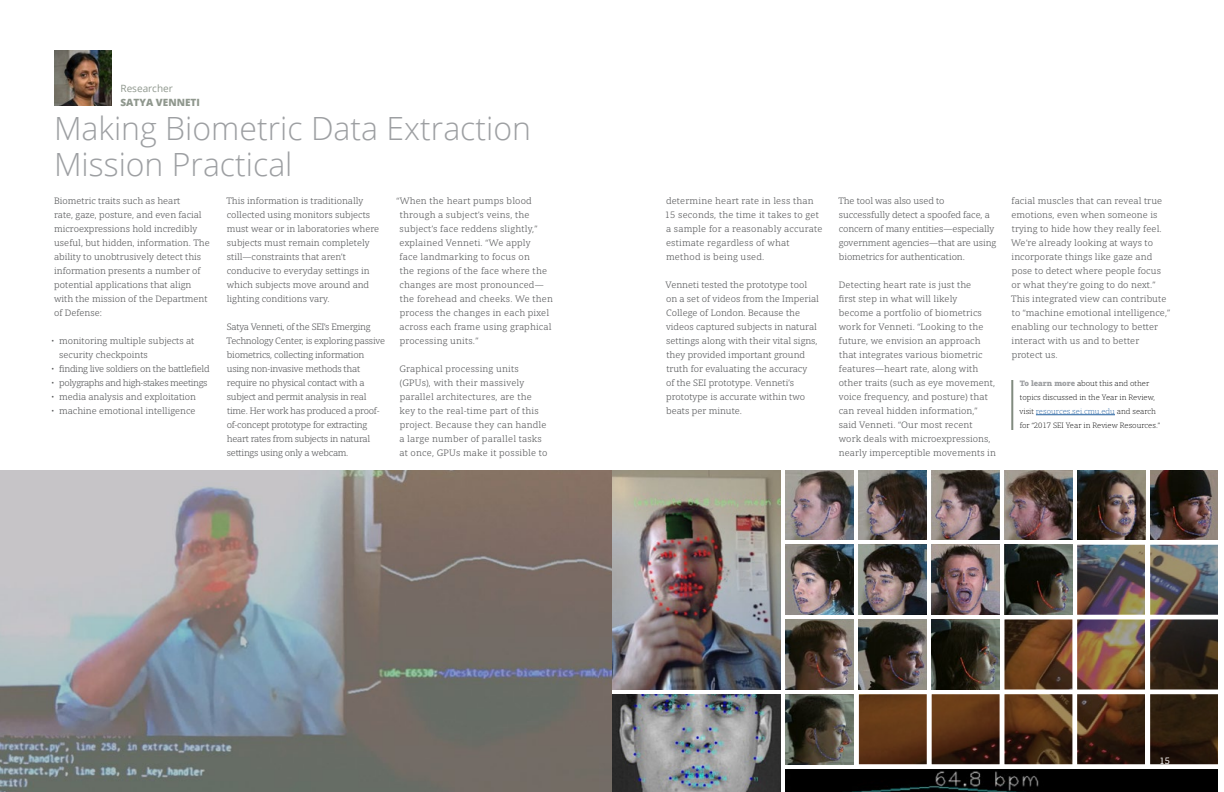
<style>
.page{position:relative;width:1224px;height:792px;background:#fff}
.page>*{position:absolute;margin:0;border:0;box-sizing:border-box;transform-origin:0 0}
.t1{font:300 32px/36px "Open Sans";color:#9d9fa2}
.t2{font:800 10px "Open Sans";color:#8f978d}
.t3{font:10px "Open Sans";color:#8f978d}
.t4{font:9px/14px "Open Serif";color:#58595b}
.t5{font:9px/14px "Open Serif";letter-spacing:.02em;color:#58595b}
.t6{font:9px/14px "Open Serif";letter-spacing:-.03em;color:#58595b}
.t7{font:9px "Open Serif";letter-spacing:-.04em;color:#58595b}
.t8{font:9px "Open Serif";color:#fff}
.t9{font:300 7.5px/14px "Open Serif";color:#000}
.s1{font-weight:900;color:#9d9fa2}
.s2{color:#215e9e}
</style>
<div class="page">
<img style="left:0;top:470px;width:612px;height:322px">
<img style="left:54px;top:50px;width:58px;height:56px">
<hr style="left:1011px;top:380px;width:2px;height:50px;background:#818b7f">
<hr style="left:1036px;top:415px;width:79px;height:1px;background:#215e9e">
<img style="left:786px;top:769px;width:432px;height:23px">
<img style="left:612px;top:470px;width:169px;height:219px">
<img style="left:612px;top:694px;width:169px;height:98px">
<img style="left:786px;top:470px;width:68px;height:70px">
<img style="left:786px;top:545px;width:68px;height:70px">
<img style="left:1077px;top:470px;width:68px;height:70px">
<img style="left:1150px;top:470px;width:68px;height:70px">
<img style="left:786px;top:620px;width:68px;height:69px">
<img style="left:786px;top:694px;width:68px;height:70px">
<img style="left:859px;top:470px;width:68px;height:70px">
<img style="left:932px;top:470px;width:68px;height:70px">
<img style="left:1004px;top:470px;width:68px;height:70px">
<img style="left:859px;top:545px;width:359px;height:219px">
<p class="t3" style="left:120px;top:82px;width:54px">Researcher</p>
<p class="t2" style="left:120px;top:95px;width:81px">SATYA VENNETI</p>
<h1 class="t1" style="left:54px;top:110px;width:479px">Making Biometric Data Extraction<br>Mission Practical</h1>
<p class="t4" style="left:54px;top:194px;width:157px">Biometric traits such as heart<br>rate, gaze, posture, and even facial microexpressions hold incredibly useful, but hidden, information. The ability to unobtrusively detect this information presents a number of potential applications that align with the mission of the Department of Defense:</p>
<p class="t4" style="left:59px;top:334px;width:137px;text-indent:-8px">• monitoring multiple subjects at security checkpoints</p>
<p class="t6" style="left:51px;top:362px;width:160px">• finding live soldiers on the battlefield</p>
<p class="t7" style="left:51px;top:377px;width:158px">• polygraphs and high-stakes meetings</p>
<p class="t4" style="left:51px;top:390px;width:147px">• media analysis and exploitation</p>
<p class="t4" style="left:51px;top:404px;width:146px">• machine emotional intelligence</p>
<p class="t4" style="left:226px;top:194px;width:154px">This information is traditionally collected using monitors subjects must wear or in laboratories where subjects must remain completely still—constraints that aren’t conducive to everyday settings in which subjects move around and lighting conditions vary.</p>
<p class="t6" style="left:226px;top:320px;width:160px">Satya Venneti, of the SEI’s Emerging Technology Center, is exploring passive biometrics, collecting information using non-invasive methods that require no physical contact with a subject and permit analysis in real time. Her work has produced a proof&shy;of-concept prototype for extracting heart rates from subjects in natural settings using only a webcam.</p>
<p class="t5" style="left:399px;top:194px;width:155px;text-indent:-3px">“When the heart pumps blood through a subject’s veins, the subject’s face reddens slightly,” explained Venneti. “We apply<br>face landmarking to focus on<br>the regions of the face where the changes are most pronounced— the forehead and cheeks. We then process the changes in each pixel across each frame using graphical processing units.”</p>
<p class="t5" style="left:399px;top:362px;width:150px">Graphical processing units (GPUs), with their massively parallel architectures, are the key to the real-time part of this project. Because they can handle a large number of parallel tasks at once, GPUs make it possible to</p>
<p class="t5" style="left:665px;top:194px;width:159px">determine heart rate in less than<br>15 seconds, the time it takes to get a sample for a reasonably accurate estimate regardless of what method is being used.</p>
<p class="t4" style="left:666px;top:278px;width:155px">Venneti tested the prototype tool on a set of videos from the Imperial<br>College of London. Because the videos captured subjects in natural settings along with their vital signs, they provided important ground truth for evaluating the accuracy<br>of the SEI prototype. Venneti’s prototype is accurate within two beats per minute.</p>
<p class="t4" style="left:838px;top:194px;width:159px">The tool was also used to successfully detect a spoofed face, a concern of many entities—especially government agencies—that are using biometrics for authentication.</p>
<p class="t4" style="left:839px;top:278px;width:159px">Detecting heart rate is just the<br>first step in what will likely<br>become a portfolio of biometrics work for Venneti. “Looking to the future, we envision an approach that integrates various biometric features—heart rate, along with other traits (such as eye movement, voice frequency, and posture) that can reveal hidden information,” said Venneti. “Our most recent work deals with microexpressions, nearly imperceptible movements in</p>
<p class="t4" style="left:1011px;top:194px;width:161px">facial muscles that can reveal true emotions, even when someone is trying to hide how they really feel.<br>We’re already looking at ways to incorporate things like gaze and pose to detect where people focus or what they’re going to do next.”<br>This integrated view can contribute to “machine emotional intelligence,” enabling our technology to better interact with us and to better protect us.</p>
<p class="t9" style="left:1020px;top:376px;width:142px"><span class="s1">To learn more</span> about this and other topics discussed in the Year in Review, visit <span class="s2">resources.sei.cmu.edu</span> and search for “2017 SEI Year in Review Resources.”</p>
<p class="t8" style="left:1159px;top:755px;width:12px">15</p>
</div>
